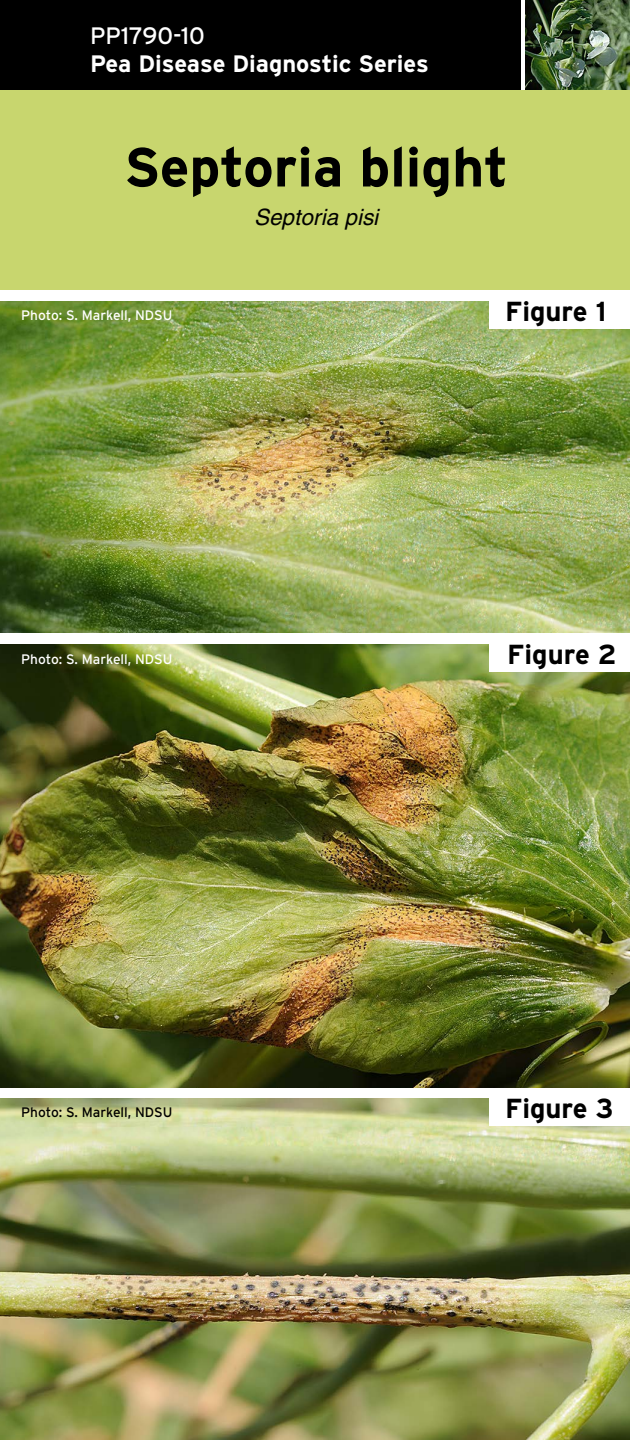
<style>
.page{position:relative;width:630px;height:1440px;background:#fff}
.page>*{position:absolute;margin:0;border:0;box-sizing:border-box;transform-origin:0 0}
.t1{font:700 55px "Interstate";color:#000}
.t2{font:700 27.5px "Interstate";color:#000}
.t3{font:700 23.75px "Interstate";color:#fff}
.t4{font:23.75px "Interstate";color:#fff}
.t5{font:italic 22.5px "Helvetica";color:#000}
.t6{font:13.75px "Interstate";color:#fff}
.t7{font:13.75px "Interstate";color:#000}
</style>
<div class="page">
<img style="left:525px;top:0;width:105px;height:90px">
<img style="left:0;top:645px;width:630px;height:443px">
<img style="left:0;top:301px;width:630px;height:331px">
<img style="left:0;top:1099px;width:630px;height:341px">
<div style="left:0;top:90px;width:630px;height:200px;background:#c8d66e"></div>
<div style="left:0;top:0;width:520px;height:90px;background:#000"></div>
<div style="left:489px;top:294px;width:141px;height:34px;background:#fff"></div>
<div style="left:489px;top:1091px;width:141px;height:35px;background:#fff"></div>
<div style="left:490px;top:638px;width:140px;height:34px;background:#fff"></div>
<h3 class="t4" style="left:90px;top:22px;width:116px">PP1790-10</h3>
<h3 class="t3" style="left:90px;top:49px;width:340px">Pea Disease Diagnostic Series</h3>
<h1 class="t1" style="left:124px;top:134px;width:386px">Septoria blight</h1>
<h3 class="t5" style="left:254px;top:204px;width:126px">Septoria pisi</h3>
<p class="t6" style="left:21px;top:307px;width:153px">Photo: S. Markell, NDSU</p>
<p class="t6" style="left:21px;top:651px;width:153px">Photo: S. Markell, NDSU</p>
<p class="t7" style="left:21px;top:1104px;width:153px">Photo: S. Markell, NDSU</p>
<h2 class="t2" style="left:505px;top:294px;width:103px">Figure 1</h2>
<h2 class="t2" style="left:507px;top:638px;width:111px">Figure 2</h2>
<h2 class="t2" style="left:505px;top:1091px;width:110px">Figure 3</h2>
</div>
